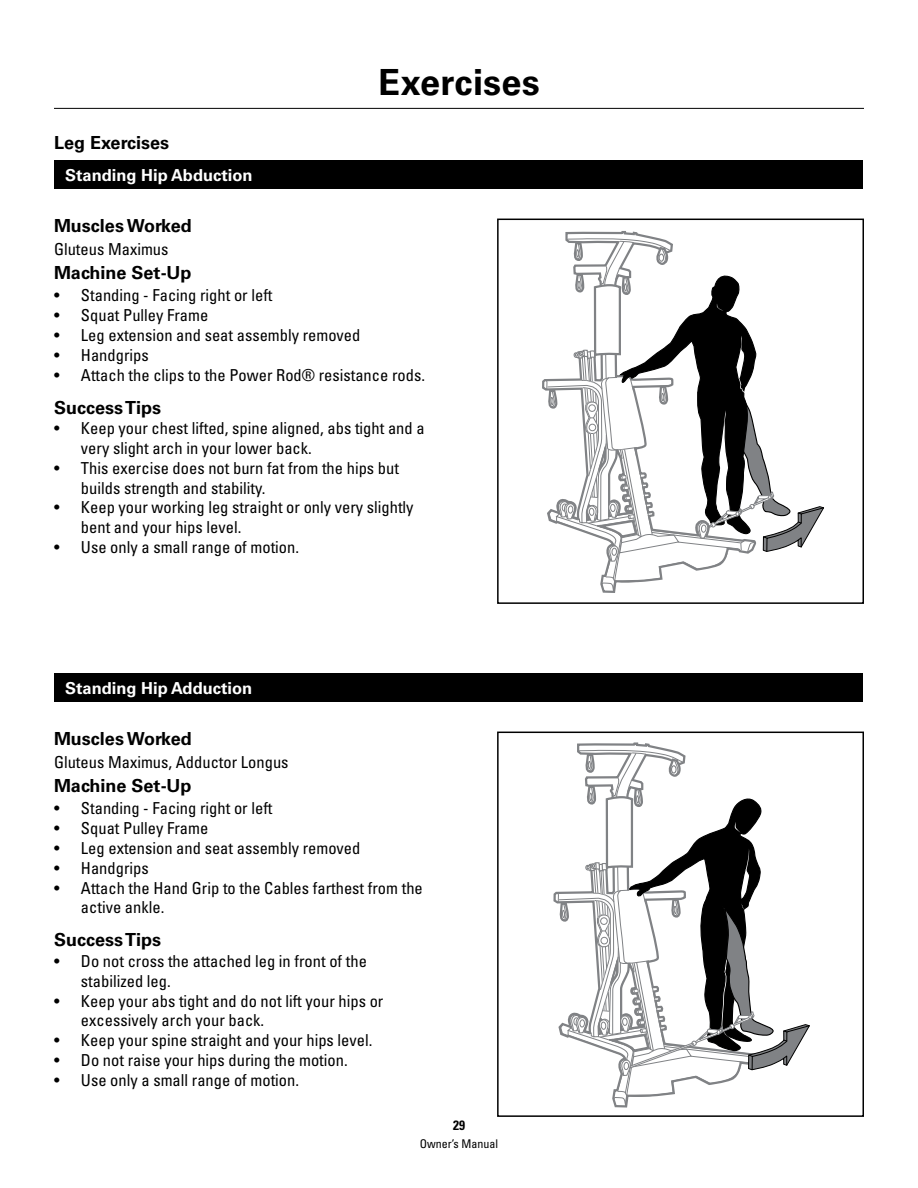
<style>
.page{position:relative;width:918px;height:1188px;background:#fff}
.page>*{position:absolute;margin:0;border:0;box-sizing:border-box;transform-origin:0 0}
.t1{font:700 36px "Univers";letter-spacing:.005em;color:#000}
.t2{font:700 18px "Univers";color:#000}
.t3{font:condensed 16.5px/19.8px "Univers";color:#000}
.t4{font:700 16.5px "Univers";color:#fff}
.t5{font:700 condensed 13.5px "Univers";color:#000}
.t6{font:condensed 12px "Univers";color:#000}
</style>
<div class="page">
<div style="left:55px;top:160px;width:808px;height:29px;background:#000"></div>
<div style="left:497px;top:219px;width:367px;height:385px;border:2px solid #000"></div>
<svg style="left:545px;top:237px;width:279px;height:356px"></svg>
<div style="left:55px;top:674px;width:808px;height:28px;background:#000"></div>
<div style="left:497px;top:732px;width:367px;height:385px;border:2px solid #000"></div>
<svg style="left:556px;top:742px;width:254px;height:366px"></svg>
<hr style="left:54px;top:108px;width:810px;height:1px;background:#000">
<p class="t2" style="left:54px;top:132px;width:117px">Leg Exercises</p>
<h1 class="t1" style="left:378px;top:61px;width:163px">Exercises</h1>
<p class="t4" style="left:65px;top:166px;width:189px">Standing Hip Abduction</p>
<p class="t2" style="left:54px;top:215px;width:139px">Muscles Worked</p>
<p class="t3" style="left:54px;top:239px;width:116px">Gluteus Maximus</p>
<p class="t2" style="left:54px;top:262px;width:139px">Machine Set-Up</p>
<p class="t3" style="left:54px;top:285px;width:220px">• Standing - Facing right or left</p>
<p class="t3" style="left:54px;top:305px;width:156px">• Squat Pulley Frame</p>
<p class="t3" style="left:54px;top:325px;width:308px">• Leg extension and seat assembly removed</p>
<p class="t3" style="left:54px;top:345px;width:96px">• Handgrips</p>
<p class="t3" style="left:54px;top:365px;width:373px">• Attach the clips to the Power Rod® resistance rods.</p>
<p class="t2" style="left:54px;top:397px;width:109px">Success Tips</p>
<p class="t3" style="left:81px;top:418px;width:345px;text-indent:-27px">• Keep your chest lifted, spine aligned, abs tight and a very slight arch in your lower back.</p>
<p class="t3" style="left:81px;top:458px;width:320px;text-indent:-27px">• This exercise does not burn fat from the hips but builds strength and stability.</p>
<p class="t3" style="left:81px;top:497px;width:334px;text-indent:-27px">• Keep your working leg straight or only very slightly bent and your hips level.</p>
<p class="t3" style="left:54px;top:537px;width:247px">• Use only a small range of motion.</p>
<p class="t4" style="left:65px;top:679px;width:189px">Standing Hip Adduction</p>
<p class="t2" style="left:54px;top:728px;width:139px">Muscles Worked</p>
<p class="t3" style="left:54px;top:752px;width:236px">Gluteus Maximus, Adductor Longus</p>
<p class="t2" style="left:54px;top:775px;width:139px">Machine Set-Up</p>
<p class="t3" style="left:54px;top:798px;width:220px">• Standing - Facing right or left</p>
<p class="t3" style="left:54px;top:818px;width:156px">• Squat Pulley Frame</p>
<p class="t3" style="left:54px;top:838px;width:308px">• Leg extension and seat assembly removed</p>
<p class="t3" style="left:54px;top:858px;width:96px">• Handgrips</p>
<p class="t3" style="left:81px;top:878px;width:343px;text-indent:-27px">• Attach the Hand Grip to the Cables farthest from the active ankle.</p>
<p class="t2" style="left:54px;top:929px;width:109px">Success Tips</p>
<p class="t3" style="left:81px;top:951px;width:287px;text-indent:-27px">• Do not cross the attached leg in front of the stabilized leg.</p>
<p class="t3" style="left:81px;top:991px;width:304px;text-indent:-27px">• Keep your abs tight and do not lift your hips or excessively arch your back.</p>
<p class="t3" style="left:54px;top:1030px;width:320px">• Keep your spine straight and your hips level.</p>
<p class="t3" style="left:54px;top:1050px;width:295px">• Do not raise your hips during the motion.</p>
<p class="t3" style="left:54px;top:1070px;width:247px">• Use only a small range of motion.</p>
<p class="t5" style="left:453px;top:1117px;width:13px">29</p>
<p class="t6" style="left:420px;top:1136px;width:80px">Owner’s Manual</p>
</div>
